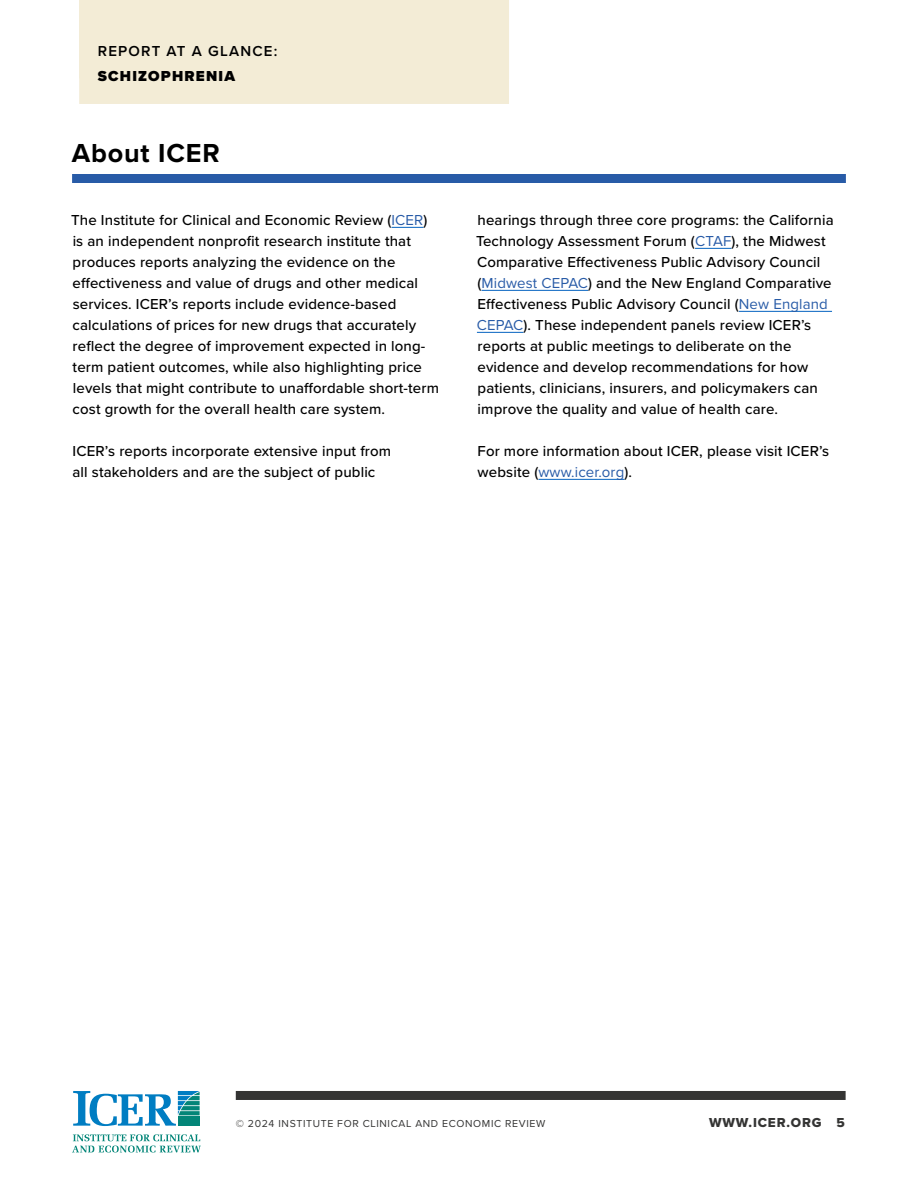
<style>
.page{position:relative;width:918px;height:1188px;background:#fff}
.page>*{position:absolute;margin:0;border:0;box-sizing:border-box;transform-origin:0 0}
.t1{font:700 27px "Proxima Nova";letter-spacing:.03em;color:#000}
.t2{font:500 15px/21px "Proxima Nova";letter-spacing:.01em;color:#000}
.t3{font:600 15px "Proxima Nova";letter-spacing:.08em;color:#000}
.t4{font:900 15px "Proxima Nova";letter-spacing:.08em;color:#000}
.t5{font:13.5px "Proxima Nova Extrabld";letter-spacing:.06em;color:#343433}
.t6{font:10.5px "Proxima Nova";letter-spacing:.06em;color:#343433}
.s1{font-weight:400;color:#285ba7}
</style>
<div class="page">
<div style="left:236px;top:1091px;width:610px;height:9px;background:#343433"></div>
<div style="left:79px;top:0;width:430px;height:104px;background:#f3ecd6"></div>
<svg style="left:72px;top:1134px;width:129px;height:18px"></svg>
<svg style="left:73px;top:1091px;width:127px;height:35px"></svg>
<div style="left:72px;top:174px;width:774px;height:9px;background:#285ba7"></div>
<hr style="left:392px;top:227px;width:32px;height:1px;background:#0563c1">
<hr style="left:695px;top:248px;width:36px;height:1px;background:#0563c1">
<hr style="left:482px;top:290px;width:106px;height:1px;background:#0563c1">
<hr style="left:739px;top:311px;width:93px;height:1px;background:#0563c1">
<hr style="left:477px;top:332px;width:46px;height:1px;background:#0563c1">
<hr style="left:538px;top:479px;width:87px;height:1px;background:#0563c1">
<p class="t3" style="left:98px;top:40px;width:181px">REPORT AT A GLANCE:</p>
<p class="t4" style="left:98px;top:65px;width:139px">SCHIZOPHRENIA</p>
<h1 class="t1" style="left:72px;top:133px;width:149px">About ICER</h1>
<p class="t2" style="left:71px;top:209px;width:369px">The Institute for Clinical and Economic Review (<span class="s1">ICER</span>) is an independent nonprofit research institute that produces reports analyzing the evidence on the effectiveness and value of drugs and other medical services. ICER’s reports include evidence-based calculations of prices for new drugs that accurately reflect the degree of improvement expected in long&shy;term patient outcomes, while also highlighting price levels that might contribute to unaffordable short-term cost growth for the overall health care system.</p>
<p class="t2" style="left:73px;top:440px;width:320px">ICER’s reports incorporate extensive input from all stakeholders and are the subject of public</p>
<p class="t2" style="left:476px;top:209px;width:359px">hearings through three core programs: the California Technology Assessment Forum (<span class="s1">CTAF</span>), the Midwest Comparative Effectiveness Public Advisory Council (<span class="s1">Midwest CEPAC</span>) and the New England Comparative Effectiveness Public Advisory Council (<span class="s1">New England CEPAC</span>). These independent panels review ICER’s reports at public meetings to deliberate on the evidence and develop recommendations for how patients, clinicians, insurers, and policymakers can improve the quality and value of health care.</p>
<p class="t2" style="left:478px;top:440px;width:353px">For more information about ICER, please visit ICER’s website (<span class="s1">www.icer.org</span>).</p>
<p class="t6" style="left:236px;top:1116px;width:311px">© 2024 INSTITUTE FOR CLINICAL AND ECONOMIC REVIEW</p>
<p class="t5" style="left:709px;top:1112px;width:137px">WWW.ICER.ORG 5</p>
</div>
